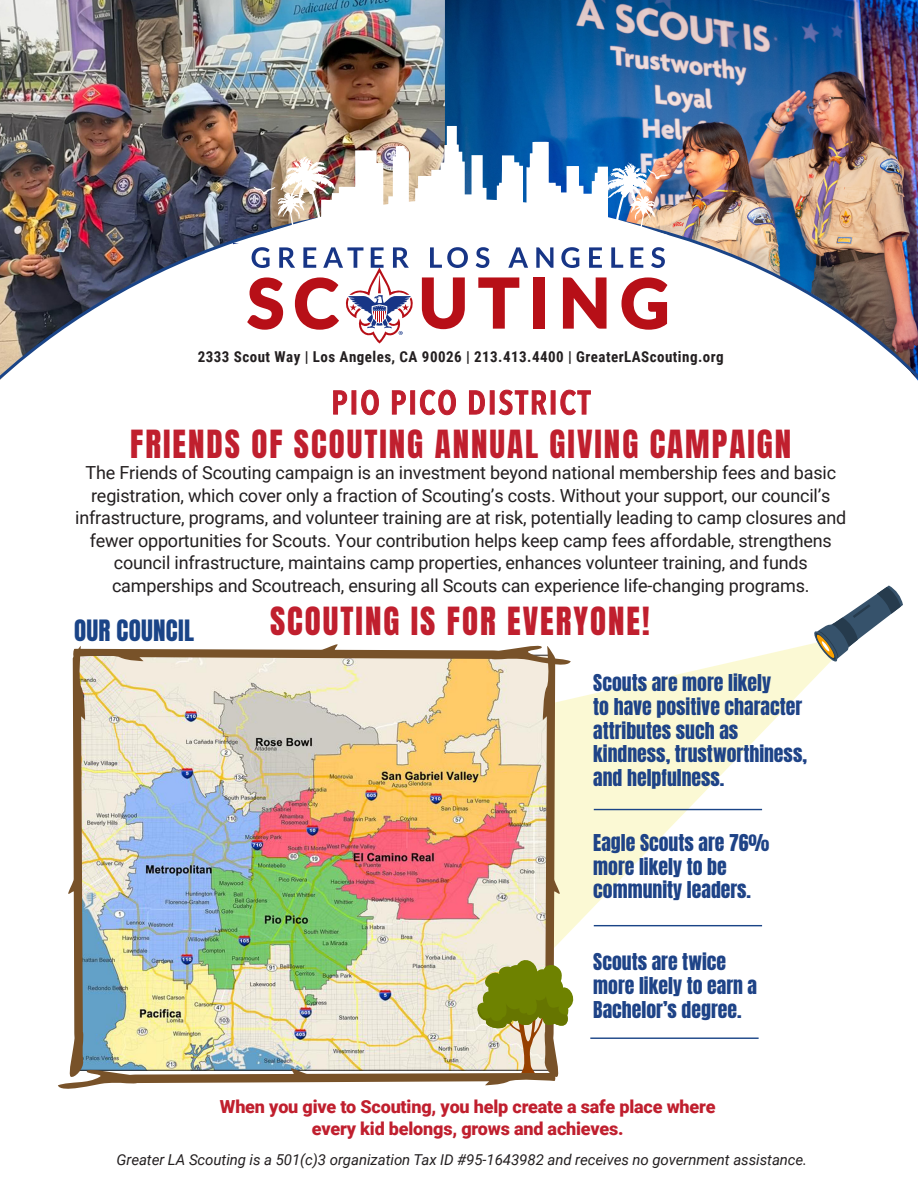
<style>
.page{position:relative;width:918px;height:1188px;background:#fff}
.page>*{position:absolute;margin:0;border:0;box-sizing:border-box;transform-origin:0 0}
.t1{font:33px/44.1px "Anton";letter-spacing:.06em;color:#c01f2e;text-align:center}
.t2{font:25.05px "Anton";letter-spacing:.01em;color:#1a4487}
.t3{font:19.8px/23.7px "Anton";color:#1e4387}
.t4{font:18px/22.5px "Roboto";letter-spacing:-.01em;color:#231f20;text-align:center}
.t5{font:900 18px "Roboto";letter-spacing:-.01em;color:#c01f2e}
.t6{font:italic 15px "Roboto";letter-spacing:-.005em;color:#231f20}
.t7{font:700 15px "Roboto Condensed";letter-spacing:.03em;color:#231f20}
.s1{font-family:"Avenir Next Condensed";font-weight:600}
</style>
<div class="page">
<img style="left:445px;top:0;width:473px;height:198px">
<img style="left:0;top:0;width:445px;height:198px">
<img style="left:0;top:198px;width:918px;height:183px">
<svg style="left:233px;top:243px;width:447px;height:101px"></svg>
<svg style="left:579px;top:643px;width:250px;height:284px"></svg>
<hr style="left:590px;top:1038px;width:169px;height:1px;background:#1a4487">
<svg style="left:813px;top:585px;width:90px;height:78px"></svg>
<img style="left:58px;top:644px;width:521px;height:445px">
<hr style="left:594px;top:925px;width:168px;height:1px;background:#1a4487">
<hr style="left:594px;top:809px;width:168px;height:1px;background:#1a4487">
<svg style="left:254px;top:187px;width:7px;height:8px"></svg>
<img style="left:261px;top:126px;width:408px;height:109px">
<svg style="left:291px;top:234px;width:15px;height:1px"></svg>
<svg style="left:314px;top:234px;width:13px;height:1px"></svg>
<svg style="left:333px;top:234px;width:49px;height:1px"></svg>
<svg style="left:406px;top:234px;width:13px;height:1px"></svg>
<svg style="left:436px;top:234px;width:31px;height:1px"></svg>
<svg style="left:500px;top:234px;width:16px;height:1px"></svg>
<svg style="left:523px;top:234px;width:14px;height:1px"></svg>
<svg style="left:543px;top:234px;width:15px;height:1px"></svg>
<svg style="left:616px;top:234px;width:12px;height:1px"></svg>
<p class="t7" style="left:198px;top:347px;width:527px">2333 Scout Way | Los Angeles, CA 90026 | 213.413.4400 | GreaterLAScouting.org</p>
<p class="t1" style="left:130px;top:381px;width:663px"><span class="s1">PIO PICO DISTRICT<br></span>FRIENDS OF SCOUTING ANNUAL GIVING CAMPAIGN</p>
<p class="t4" style="left:75px;top:461px;width:773px">The Friends of Scouting campaign is an investment beyond national membership fees and basic registration, which cover only a fraction of Scouting’s costs. Without your support, our council’s infrastructure, programs, and volunteer training are at risk, potentially leading to camp closures and fewer opportunities for Scouts. Your contribution helps keep camp fees affordable, strengthens council infrastructure, maintains camp properties, enhances volunteer training, and funds camperships and Scoutreach, ensuring all Scouts can experience life-changing programs.</p>
<p class="t2" style="left:74px;top:617px;width:121px">OUR COUNCIL</p>
<p class="t1" style="left:270px;top:602px;width:381px">SCOUTING IS FOR EVERYONE!</p>
<p class="t3" style="left:593px;top:673px;width:215px">Scouts are more likely<br>to have positive character attributes such as kindness, trustworthiness, and helpfulness.</p>
<p class="t3" style="left:593px;top:832px;width:178px">Eagle Scouts are 76% more likely to be community leaders.</p>
<p class="t3" style="left:593px;top:952px;width:165px">Scouts are twice more likely to earn a<br>Bachelor’s degree.</p>
<p class="t5" style="left:220px;top:1094px;width:497px">When you give to Scouting, you help create a safe place where</p>
<p class="t5" style="left:312px;top:1116px;width:313px">every kid belongs, grows and achieves.</p>
<p class="t6" style="left:117px;top:1150px;width:692px">Greater LA Scouting is a 501(c)3 organization Tax ID #95-1643982 and receives no government assistance.</p>
</div>
